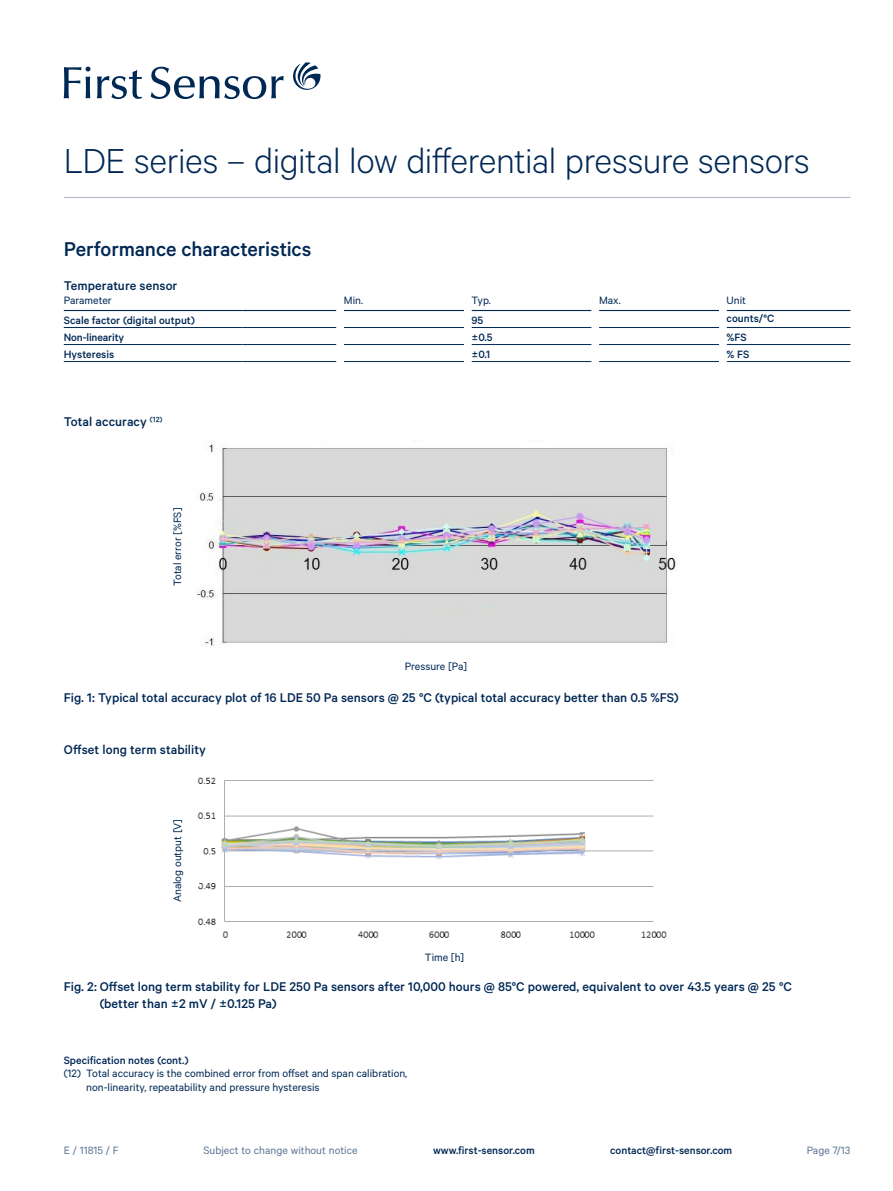
<style>
.page{position:relative;width:893px;height:1191px;background:#fff}
.page>*{position:absolute;margin:0;border:0;box-sizing:border-box;transform-origin:0 0}
.t1{font:300 39px "Calibre";letter-spacing:-.01em;color:#002855}
.TITELSubline_15_15{font:500 22.5px "Calibre";letter-spacing:-.005em;color:#002855}
.Seitenzahl{font:500 14.25px/17.1px "Calibre";color:#002855}
.COPYTEXT_9_5_13{font:500 14.25px "Calibre";letter-spacing:.005em;color:#002855}
.tabelle{font:500 12px "Calibre";color:#002855}
.Bildunterschriften{font:12px/13.5px "Calibre";color:#002855}
.TABELLE_8_10{font:12px "Calibre";color:#002855}
.t2{font:12px "Calibre";color:#5d7696}
.Bildunterschriften-2{font:500 12px "Calibre";color:#002855}
.tabelle-2{font:12px "Calibre";color:#002855}
</style>
<div class="page">
<svg style="left:64px;top:67px;width:26px;height:31px"></svg>
<svg style="left:97px;top:70px;width:45px;height:29px"></svg>
<svg style="left:293px;top:62px;width:27px;height:28px"></svg>
<svg style="left:151px;top:67px;width:133px;height:32px"></svg>
<hr style="left:64px;top:197px;width:786px;height:1px;background:#aeb8ca">
<img style="left:197px;top:777px;width:470px;height:161px">
<img style="left:197px;top:444px;width:479px;height:202px">
<hr style="left:64px;top:310px;width:178px;height:1px;background:#002855">
<hr style="left:242px;top:310px;width:94px;height:1px;background:#002855">
<hr style="left:344px;top:310px;width:120px;height:1px;background:#002855">
<hr style="left:471px;top:310px;width:121px;height:1px;background:#002855">
<hr style="left:599px;top:310px;width:120px;height:1px;background:#002855">
<hr style="left:727px;top:310px;width:123px;height:1px;background:#002855">
<hr style="left:64px;top:327px;width:178px;height:1px;background:#002855">
<hr style="left:242px;top:327px;width:94px;height:1px;background:#002855">
<hr style="left:344px;top:327px;width:120px;height:1px;background:#002855">
<hr style="left:471px;top:327px;width:121px;height:1px;background:#002855">
<hr style="left:599px;top:327px;width:120px;height:1px;background:#002855">
<hr style="left:727px;top:327px;width:123px;height:1px;background:#002855">
<hr style="left:64px;top:344px;width:178px;height:1px;background:#002855">
<hr style="left:242px;top:344px;width:94px;height:1px;background:#002855">
<hr style="left:344px;top:344px;width:120px;height:1px;background:#002855">
<hr style="left:471px;top:344px;width:121px;height:1px;background:#002855">
<hr style="left:599px;top:344px;width:120px;height:1px;background:#002855">
<hr style="left:727px;top:344px;width:123px;height:1px;background:#002855">
<hr style="left:64px;top:361px;width:178px;height:1px;background:#002855">
<hr style="left:242px;top:361px;width:94px;height:1px;background:#002855">
<hr style="left:344px;top:361px;width:120px;height:1px;background:#002855">
<hr style="left:471px;top:361px;width:121px;height:1px;background:#002855">
<hr style="left:599px;top:361px;width:120px;height:1px;background:#002855">
<hr style="left:727px;top:361px;width:123px;height:1px;background:#002855">
<h1 class="t1" style="left:64px;top:138px;width:748px">LDE series – digital low differential pressure sensors</h1>
<p class="TITELSubline_15_15" style="left:64px;top:236px;width:249px">Performance characteristics</p>
<p class="COPYTEXT_9_5_13" style="left:64px;top:277px;width:115px">Temperature sensor</p>
<p class="tabelle-2" style="left:64px;top:293px;width:49px">Parameter</p>
<p class="tabelle-2" style="left:344px;top:293px;width:21px">Min.</p>
<p class="tabelle-2" style="left:471px;top:293px;width:21px">Typ.</p>
<p class="tabelle-2" style="left:599px;top:293px;width:23px">Max.</p>
<p class="tabelle-2" style="left:727px;top:293px;width:21px">Unit</p>
<p class="tabelle" style="left:64px;top:313px;width:133px">Scale factor (digital output)</p>
<p class="tabelle" style="left:471px;top:313px;width:13px">95</p>
<p class="tabelle" style="left:727px;top:311px;width:49px">counts/°C</p>
<p class="tabelle" style="left:64px;top:330px;width:62px">Non-linearity</p>
<p class="tabelle" style="left:471px;top:330px;width:22px">±0.5</p>
<p class="tabelle" style="left:727px;top:330px;width:22px">%FS</p>
<p class="tabelle" style="left:64px;top:347px;width:52px">Hysteresis</p>
<p class="tabelle" style="left:471px;top:347px;width:20px">±0.1</p>
<p class="tabelle" style="left:727px;top:347px;width:24px">% FS</p>
<p class="COPYTEXT_9_5_13" style="left:64px;top:413px;width:100px">Total accuracy <sup>(12)</sup></p>
<p class="TABELLE_8_10" style="left:170px;top:586px;width:80px;rotate:-90deg">Total error [%FS]</p>
<p class="TABELLE_8_10" style="left:405px;top:659px;width:64px">Pressure [Pa]</p>
<p class="Seitenzahl" style="left:64px;top:688px;width:617px">Fig. 1: Typical total accuracy plot of 16 LDE 50 Pa sensors @ 25 °C (typical total accuracy better than 0.5 %FS)</p>
<p class="COPYTEXT_9_5_13" style="left:64px;top:741px;width:144px">Offset long term stability</p>
<p class="TABELLE_8_10" style="left:170px;top:902px;width:85px;rotate:-90deg">Analog output [V]</p>
<p class="TABELLE_8_10" style="left:425px;top:950px;width:41px">Time [h]</p>
<p class="Seitenzahl" style="left:100px;top:977px;width:694px;text-indent:-36px">Fig. 2: Offset long term stability for LDE 250 Pa sensors after 10,000 hours @ 85°C powered, equivalent to over 43.5 years @ 25 °C (better than ±2 mV / ±0.125 Pa)</p>
<p class="Bildunterschriften-2" style="left:64px;top:1053px;width:126px">Specification notes (cont.)</p>
<p class="Bildunterschriften" style="left:86px;top:1066px;width:323px;text-indent:-22px">(12) Total accuracy is the combined error from offset and span calibration, non-linearity, repeatability and pressure hysteresis</p>
<p class="t2" style="left:64px;top:1143px;width:56px">E / 11815 / F</p>
<p class="t2" style="left:203px;top:1143px;width:156px">Subject to change without notice</p>
<p class="tabelle" style="left:433px;top:1143px;width:103px">www.first-sensor.com</p>
<p class="tabelle" style="left:610px;top:1143px;width:124px">contact@first-sensor.com</p>
<p class="t2" style="left:807px;top:1143px;width:45px">Page 7/13</p>
</div>
